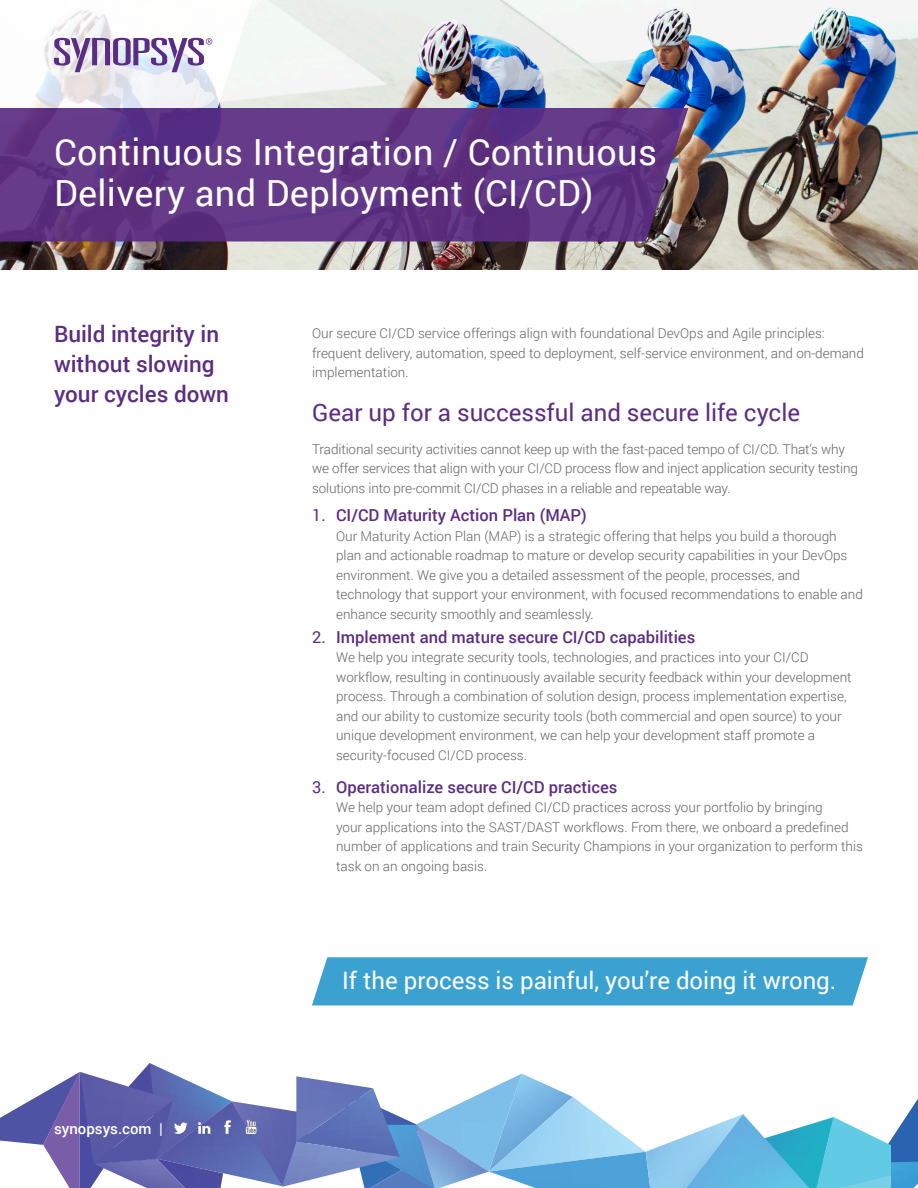
<style>
.page{position:relative;width:918px;height:1188px;background:#fff}
.page>*{position:absolute;margin:0;border:0;box-sizing:border-box;transform-origin:0 0}
.t1{font:36px "Roboto";letter-spacing:.01em;color:#fff}
.HEADING_1{font:24px "Roboto";color:#fff}
.HEADING_1-2{font:24px "Roboto";color:#5b2c83}
.ABSTRACT{font:500 22.5px "Roboto";color:#5b2c83}
.t2{font:500 16.5px "Roboto";color:#5b2c83}
.t3{font:500 15px "Roboto";color:#fff}
.BODY_COPY{font:300 13.5px/19.5px "Roboto";color:#636366}
.s1{font-weight:400}
</style>
<div class="page">
<img style="left:0;top:0;width:918px;height:270px">
<div style="left:312px;top:957px;width:556px;height:48px;background:#3ba1d1"></div>
<svg style="left:0;top:108px;width:688px;height:134px;background:#613783"></svg>
<svg style="left:0;top:0;width:256px;height:108px"></svg>
<svg style="left:0;top:1063px;width:918px;height:125px"></svg>
<p class="t1" style="left:54px;top:127px;width:604px">Continuous Integration / Continuous</p>
<p class="t1" style="left:54px;top:168px;width:541px">Delivery and Deployment (CI/CD)</p>
<p class="ABSTRACT" style="left:54px;top:318px;width:167px">Build integrity in</p>
<p class="ABSTRACT" style="left:54px;top:348px;width:162px">without slowing</p>
<p class="ABSTRACT" style="left:54px;top:378px;width:177px">your cycles down</p>
<p class="t3" style="left:54px;top:1118px;width:110px">synopsys.com |</p>
<p class="BODY_COPY" style="left:312px;top:323px;width:553px">Our secure CI/CD service offerings align with foundational DevOps and Agile principles: frequent delivery, automation, speed to deployment, self-service environment, and on-demand implementation.</p>
<p class="HEADING_1-2" style="left:312px;top:395px;width:489px">Gear up for a successful and secure life cycle</p>
<p class="BODY_COPY" style="left:312px;top:439px;width:547px">Traditional security activities cannot keep up with the fast-paced tempo of CI/CD. That’s why we offer services that align with your CI/CD process flow and inject application security testing solutions into pre-commit CI/CD phases in a reliable and repeatable way.</p>
<p class="t2" style="left:312px;top:504px;width:276px"><span class="s1">1.</span> CI/CD Maturity Action Plan (MAP)</p>
<p class="BODY_COPY" style="left:336px;top:526px;width:528px">Our Maturity Action Plan (MAP) is a strategic offering that helps you build a thorough plan and actionable roadmap to mature or develop security capabilities in your DevOps environment. We give you a detailed assessment of the people, processes, and technology that support your environment, with focused recommendations to enable and enhance security smoothly and seamlessly.</p>
<p class="t2" style="left:312px;top:625px;width:385px"><span class="s1">2.</span> Implement and mature secure CI/CD capabilities</p>
<p class="BODY_COPY" style="left:336px;top:647px;width:517px">We help you integrate security tools, technologies, and practices into your CI/CD workflow, resulting in continuously available security feedback within your development process. Through a combination of solution design, process implementation expertise, and our ability to customize security tools (both commercial and open source) to your unique development environment, we can help your development staff promote a security-focused CI/CD process.</p>
<p class="t2" style="left:312px;top:775px;width:307px"><span class="s1">3.</span> Operationalize secure CI/CD practices</p>
<p class="BODY_COPY" style="left:336px;top:797px;width:528px">We help your team adopt defined CI/CD practices across your portfolio by bringing<br>your applications into the SAST/DAST workflows. From there, we onboard a predefined number of applications and train Security Champions in your organization to perform this task on an ongoing basis.</p>
<p class="HEADING_1" style="left:342px;top:964px;width:496px">If the process is painful, you’re doing it wrong.</p>
</div>
